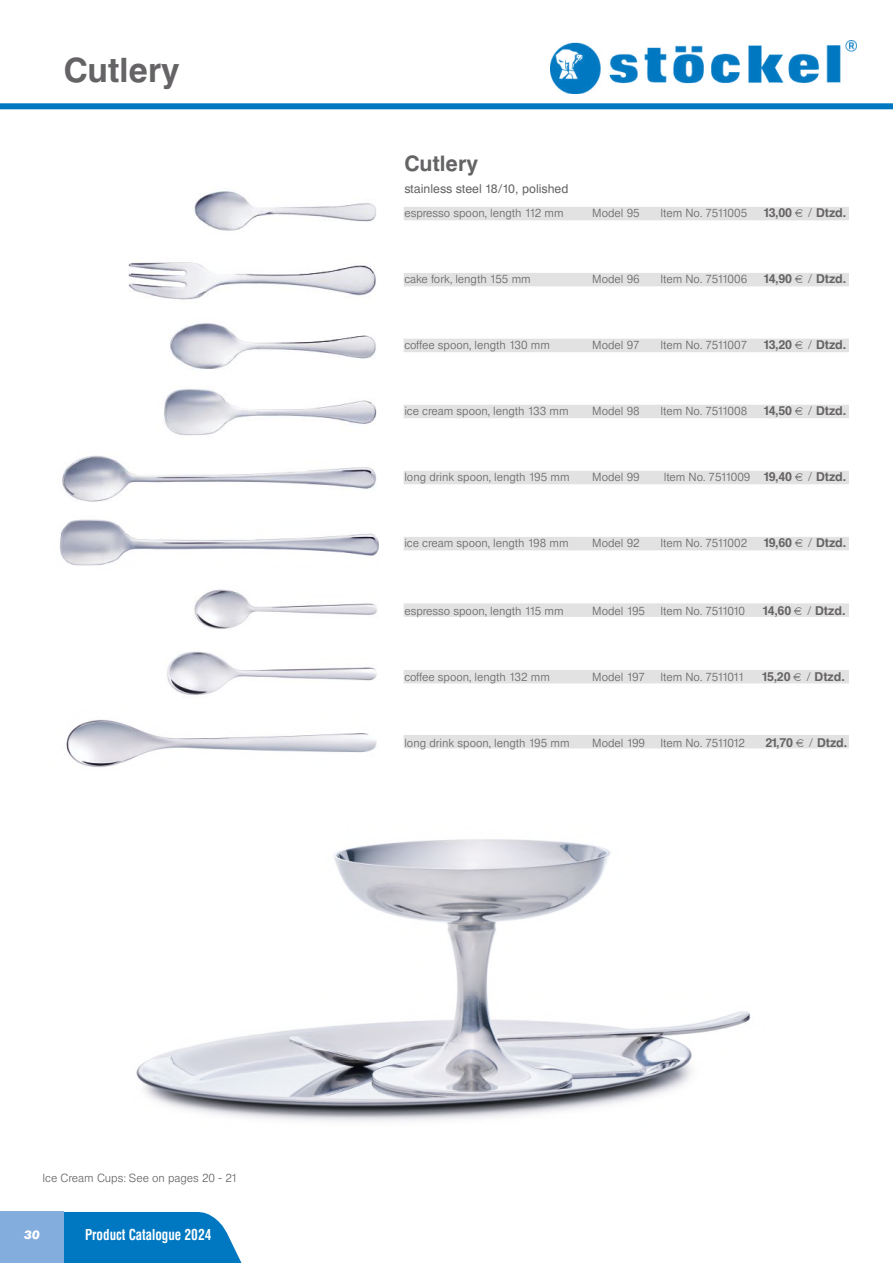
<style>
.page{position:relative;width:893px;height:1263px;background:#fff}
.page>*{position:absolute;margin:0;border:0;box-sizing:border-box;transform-origin:0 0}
.t1{font:500 33px "Europa SB";color:#656365}
.t2{font:500 21px "Europa SB";color:#656365}
.t3{font:15px "Europa SB Med Con";color:#fff;scale:.9 1}
.t4{font:500 12px "Europa SB";color:#656365}
.t5{font:12px "Europa SB";color:#656365}
.t6{font:italic 700 12px "Europa SB";color:#fff}
.t7{font:300 11.25px "Europa SB";color:#656365}
.t8{font:300 11.25px "Europa SB";letter-spacing:-.055em;color:#656365}
.s1{font-weight:300}
.s2{font-weight:500;font-size:12px}
</style>
<div class="page">
<svg style="left:64px;top:1212px;width:178px;height:51px;background:#1382c5"></svg>
<div style="left:0;top:1212px;width:64px;height:51px;background:#82addd"></div>
<div style="left:0;top:103px;width:893px;height:6px;background:#0078c1"></div>
<img style="left:551px;top:40px;width:306px;height:54px">
<div style="left:404px;top:207px;width:445px;height:13px;background:#e3e2e2"></div>
<div style="left:404px;top:273px;width:445px;height:13px;background:#e3e2e2"></div>
<div style="left:404px;top:339px;width:445px;height:13px;background:#e3e2e2"></div>
<div style="left:404px;top:405px;width:445px;height:13px;background:#e3e2e2"></div>
<div style="left:404px;top:471px;width:445px;height:13px;background:#e3e2e2"></div>
<div style="left:404px;top:537px;width:445px;height:13px;background:#e3e2e2"></div>
<div style="left:404px;top:603px;width:445px;height:14px;background:#e3e2e2"></div>
<div style="left:404px;top:670px;width:445px;height:13px;background:#e3e2e2"></div>
<div style="left:404px;top:735px;width:445px;height:13px;background:#e3e2e2"></div>
<img style="left:194px;top:191px;width:182px;height:40px">
<img style="left:128px;top:262px;width:248px;height:38px">
<img style="left:170px;top:323px;width:206px;height:46px">
<img style="left:164px;top:389px;width:213px;height:47px">
<img style="left:62px;top:455px;width:314px;height:47px">
<img style="left:60px;top:519px;width:319px;height:47px">
<img style="left:194px;top:589px;width:185px;height:40px">
<img style="left:167px;top:651px;width:210px;height:44px">
<img style="left:66px;top:719px;width:311px;height:49px">
<img style="left:136px;top:839px;width:615px;height:283px">
<h1 class="t1" style="left:64px;top:57px;width:117px">Cutlery</h1>
<h2 class="t2" style="left:404px;top:155px;width:75px">Cutlery</h2>
<p class="t5" style="left:404px;top:184px;width:166px">stainless steel 18/10, polished</p>
<p class="t7" style="left:404px;top:209px;width:161px">espresso spoon, length 112 mm</p>
<p class="t7" style="left:592px;top:209px;width:49px">Model 95</p>
<p class="t7" style="left:660px;top:209px;width:88px">Item No. 7511005</p>
<p class="t4" style="left:763px;top:208px;width:31px">13,00</p>
<p class="t4" style="left:808px;top:208px;width:40px"><span class="s1">/</span> Dtzd.</p>
<p class="t7" style="left:404px;top:275px;width:128px">cake fork, length 155 mm</p>
<p class="t7" style="left:592px;top:275px;width:49px">Model 96</p>
<p class="t7" style="left:660px;top:275px;width:88px">Item No. 7511006</p>
<p class="t4" style="left:763px;top:274px;width:31px">14,90</p>
<p class="t4" style="left:808px;top:274px;width:40px"><span class="s1">/</span> Dtzd.</p>
<p class="t7" style="left:404px;top:341px;width:147px">coffee spoon, length 130 mm</p>
<p class="t7" style="left:592px;top:341px;width:49px">Model 97</p>
<p class="t7" style="left:660px;top:341px;width:88px">Item No. 7511007</p>
<p class="t4" style="left:763px;top:340px;width:31px">13,20</p>
<p class="t4" style="left:808px;top:340px;width:40px"><span class="s1">/</span> Dtzd.</p>
<p class="t7" style="left:404px;top:407px;width:166px">ice cream spoon, length 133 mm</p>
<p class="t7" style="left:592px;top:407px;width:49px">Model 98</p>
<p class="t7" style="left:660px;top:407px;width:88px">Item No. 7511008</p>
<p class="t4" style="left:763px;top:406px;width:31px">14,50</p>
<p class="t4" style="left:808px;top:406px;width:40px"><span class="s1">/</span> Dtzd.</p>
<p class="t7" style="left:404px;top:473px;width:167px">long drink spoon, length 195 mm</p>
<p class="t7" style="left:592px;top:473px;width:49px">Model 99</p>
<p class="t7" style="left:664px;top:473px;width:130px">Item No. 7511009 <span class="s2">19,40</span></p>
<p class="t4" style="left:808px;top:472px;width:40px"><span class="s1">/</span> Dtzd.</p>
<p class="t7" style="left:404px;top:539px;width:166px">ice cream spoon, length 198 mm</p>
<p class="t7" style="left:592px;top:539px;width:49px">Model 92</p>
<p class="t7" style="left:660px;top:539px;width:88px">Item No. 7511002</p>
<p class="t4" style="left:763px;top:538px;width:31px">19,60</p>
<p class="t4" style="left:808px;top:538px;width:40px"><span class="s1">/</span> Dtzd.</p>
<p class="t7" style="left:404px;top:606px;width:161px">espresso spoon, length 115 mm</p>
<p class="t7" style="left:592px;top:606px;width:54px">Model 195</p>
<p class="t8" style="left:660px;top:606px;width:86px">Item No. 7511010</p>
<p class="t4" style="left:762px;top:606px;width:31px">14,60</p>
<p class="t4" style="left:807px;top:606px;width:40px"><span class="s1">/</span> Dtzd.</p>
<p class="t7" style="left:404px;top:672px;width:147px">coffee spoon, length 132 mm</p>
<p class="t7" style="left:592px;top:672px;width:54px">Model 197</p>
<p class="t8" style="left:660px;top:672px;width:86px">Item No. 7511011</p>
<p class="t4" style="left:762px;top:672px;width:31px">15,20</p>
<p class="t4" style="left:806px;top:672px;width:40px"><span class="s1">/</span> Dtzd.</p>
<p class="t7" style="left:404px;top:738px;width:167px">long drink spoon, length 195 mm</p>
<p class="t7" style="left:592px;top:738px;width:54px">Model 199</p>
<p class="t8" style="left:660px;top:738px;width:86px">Item No. 7511012</p>
<p class="t4" style="left:765px;top:738px;width:29px">21,70</p>
<p class="t4" style="left:809px;top:738px;width:40px"><span class="s1">/</span> Dtzd.</p>
<p class="t7" style="left:43px;top:1174px;width:197px">Ice Cream Cups: See on pages 20 - 21</p>
<p class="t6" style="left:24px;top:1230px;width:18px">30</p>
<h3 class="t3" style="left:85px;top:1229px;width:142px">Product Catalogue 2024</h3>
</div>
